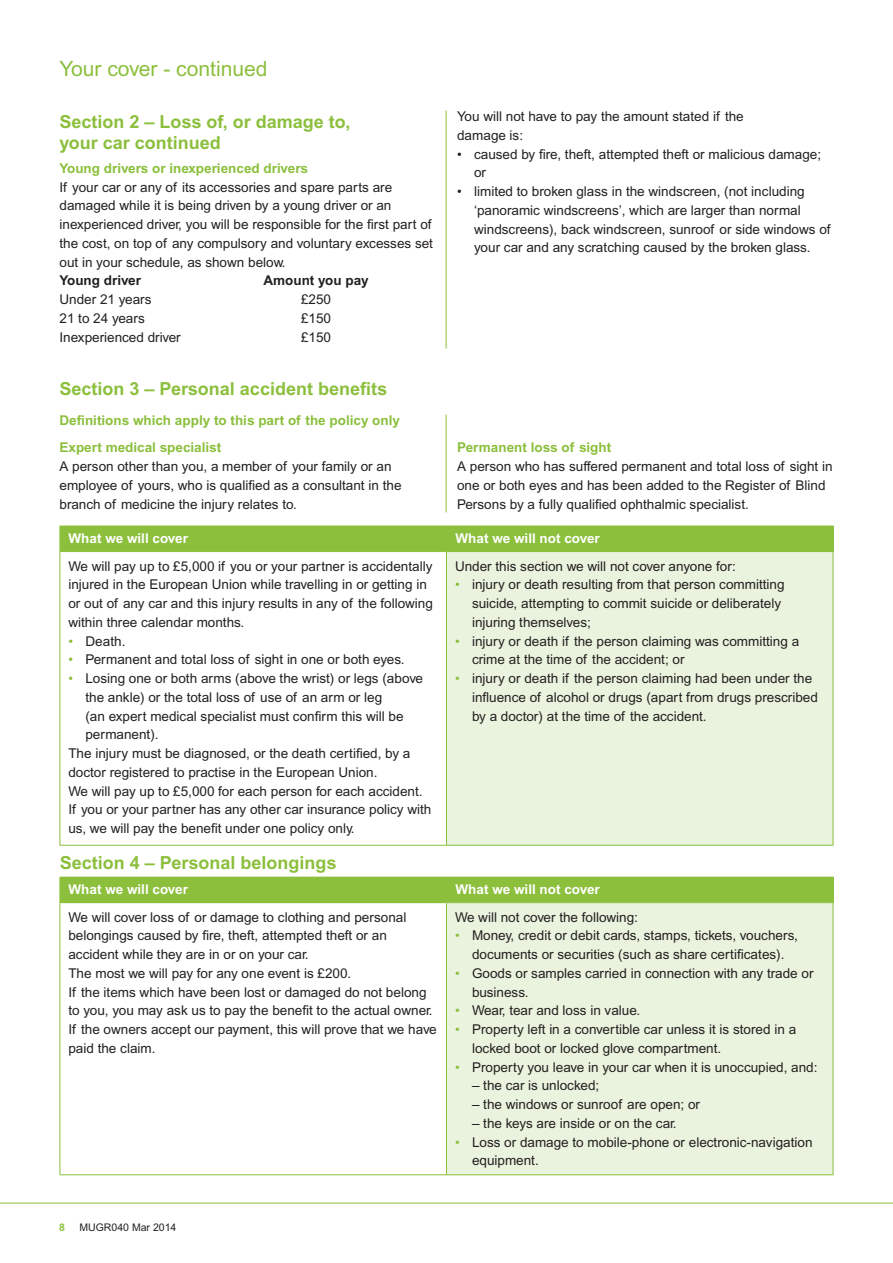
<style>
.page{position:relative;width:893px;height:1263px;background:#fff}
.page>*{position:absolute;margin:0;border:0;box-sizing:border-box;transform-origin:0 0}
.t1{font:21px "Arial SFMT";color:#8bbf3c}
.t2{font:700 18px/21px "Arial SFMT";color:#8bbf3c}
.t3{font:13.5px/18.8px "Arial SFMT";color:#231f20}
.t4{font:700 13.5px/27.3px "Arial SFMT";color:#8bbf3c}
.t5{font:700 13.5px "Arial SFMT";color:#fff}
.t6{font:700 13.5px "Arial SFMT";color:#231f20}
.t7{font:10.5px "Arial SFMT";color:#231f20}
.t8{font:700 10.5px "Arial SFMT";color:#8bbf3c}
.s1{color:#8bbf3c}
</style>
<div class="page">
<hr style="left:0;top:1203px;width:893px;height:1px;background:#8bbf3c">
<svg style="left:60px;top:876px;width:773px;height:28px"></svg>
<div style="left:60px;top:877px;width:773px;height:26px;background:#8bbf3c"></div>
<div style="left:446px;top:903px;width:387px;height:272px;background:#eaf3de"></div>
<svg style="left:833px;top:877px;width:1px;height:25px"></svg>
<hr style="left:60px;top:903px;width:1px;height:271px;background:#8bbf3c">
<hr style="left:60px;top:1174px;width:386px;height:1px;background:#8bbf3c">
<hr style="left:446px;top:903px;width:1px;height:271px;background:#8bbf3c">
<hr style="left:833px;top:903px;width:1px;height:271px;background:#8bbf3c">
<hr style="left:446px;top:1174px;width:387px;height:1px;background:#8bbf3c">
<div style="left:60px;top:526px;width:773px;height:25px;background:#8bbf3c"></div>
<div style="left:446px;top:551px;width:387px;height:294px;background:#eaf3de"></div>
<svg style="left:833px;top:526px;width:1px;height:25px"></svg>
<hr style="left:60px;top:552px;width:1px;height:293px;background:#8bbf3c">
<hr style="left:60px;top:551px;width:386px;height:1px;background:#8bbf3c">
<hr style="left:60px;top:845px;width:386px;height:1px;background:#8bbf3c">
<hr style="left:446px;top:552px;width:1px;height:293px;background:#8bbf3c">
<hr style="left:833px;top:552px;width:1px;height:293px;background:#8bbf3c">
<hr style="left:446px;top:551px;width:387px;height:1px;background:#8bbf3c">
<hr style="left:446px;top:845px;width:387px;height:1px;background:#8bbf3c">
<hr style="left:446px;top:111px;width:1px;height:238px;background:#8bbf3c">
<hr style="left:446px;top:415px;width:1px;height:97px;background:#8bbf3c">
<h1 class="t1" style="left:60px;top:56px;width:209px">Your cover - continued</h1>
<h2 class="t2" style="left:60px;top:111px;width:292px">Section 2 – Loss of, or damage to, your car continued</h2>
<p class="t4" style="left:60px;top:154px;width:250px">Young drivers or inexperienced drivers</p>
<p class="t3" style="left:60px;top:177px;width:375px">If your car or any of its accessories and spare parts are damaged while it is being driven by a young driver or an inexperienced driver, you will be responsible for the first part of the cost, on top of any compulsory and voluntary excesses set out in your schedule, as shown below.</p>
<p class="t6" style="left:60px;top:273px;width:83px">Young driver</p>
<p class="t6" style="left:263px;top:273px;width:107px">Amount you pay</p>
<p class="t3" style="left:60px;top:290px;width:94px">Under 21 years</p>
<p class="t3" style="left:301px;top:290px;width:32px">£250</p>
<p class="t3" style="left:60px;top:309px;width:87px">21 to 24 years</p>
<p class="t3" style="left:301px;top:309px;width:32px">£150</p>
<p class="t3" style="left:60px;top:327px;width:123px">Inexperienced driver</p>
<p class="t3" style="left:301px;top:327px;width:32px">£150</p>
<h2 class="t2" style="left:60px;top:378px;width:329px">Section 3 – Personal accident benefits</h2>
<p class="t4" style="left:60px;top:407px;width:342px">Definitions which apply to this part of the policy only<br>Expert medical specialist</p>
<p class="t3" style="left:60px;top:457px;width:343px">A person other than you, a member of your family or an employee of yours, who is qualified as a consultant in the branch of medicine the injury relates to.</p>
<p class="t3" style="left:457px;top:107px;width:288px">You will not have to pay the amount stated if the damage is:</p>
<p class="t3" style="left:474px;top:144px;width:348px;text-indent:-17px">• caused by fire, theft, attempted theft or malicious damage; or</p>
<p class="t3" style="left:474px;top:182px;width:358px;text-indent:-17px">• limited to broken glass in the windscreen, (not including ‘panoramic windscreens’, which are larger than normal windscreens), back windscreen, sunroof or side windows of your car and any scratching caused by the broken glass.</p>
<p class="t4" style="left:457px;top:434px;width:156px">Permanent loss of sight</p>
<p class="t3" style="left:457px;top:457px;width:377px">A person who has suffered permanent and total loss of sight in one or both eyes and has been added to the Register of Blind<br>Persons by a fully qualified ophthalmic specialist.</p>
<p class="t5" style="left:68px;top:530px;width:121px">What we will cover</p>
<p class="t5" style="left:455px;top:530px;width:146px">What we will not cover</p>
<p class="t3" style="left:68px;top:556px;width:366px">We will pay up to £5,000 if you or your partner is accidentally injured in the European Union while travelling in or getting in or out of any car and this injury results in any of the following within three calendar months.</p>
<p class="t3" style="left:68px;top:631px;width:59px"><span class="s1">•</span> Death.</p>
<p class="t3" style="left:68px;top:650px;width:338px"><span class="s1">•</span> Permanent and total loss of sight in one or both eyes.</p>
<p class="t3" style="left:68px;top:669px;width:356px"><span class="s1">•</span> Losing one or both arms (above the wrist) or legs (above</p>
<p class="t3" style="left:85px;top:688px;width:298px">the ankle) or the total loss of use of an arm or leg</p>
<p class="t3" style="left:85px;top:706px;width:320px">(an expert medical specialist must confirm this will be</p>
<p class="t3" style="left:85px;top:725px;width:75px">permanent).</p>
<p class="t3" style="left:68px;top:744px;width:344px">The injury must be diagnosed, or the death certified, by a</p>
<p class="t3" style="left:68px;top:763px;width:311px">doctor registered to practise in the European Union.</p>
<p class="t3" style="left:68px;top:781px;width:356px">We will pay up to £5,000 for each person for each accident.</p>
<p class="t3" style="left:68px;top:800px;width:365px">If you or your partner has any other car insurance policy with</p>
<p class="t3" style="left:68px;top:819px;width:288px">us, we will pay the benefit under one policy only.</p>
<p class="t3" style="left:455px;top:556px;width:282px">Under this section we will not cover anyone for:</p>
<p class="t3" style="left:472px;top:575px;width:314px;text-indent:-17px"><span class="s1">•</span> injury or death resulting from that person committing suicide, attempting to commit suicide or deliberately injuring themselves;</p>
<p class="t3" style="left:472px;top:631px;width:329px;text-indent:-17px"><span class="s1">•</span> injury or death if the person claiming was committing a crime at the time of the accident; or</p>
<p class="t3" style="left:472px;top:669px;width:347px;text-indent:-17px"><span class="s1">•</span> injury or death if the person claiming had been under the influence of alcohol or drugs (apart from drugs prescribed by a doctor) at the time of the accident.</p>
<h2 class="t2" style="left:60px;top:852px;width:278px">Section 4 – Personal belongings</h2>
<p class="t5" style="left:68px;top:881px;width:121px">What we will cover</p>
<p class="t5" style="left:455px;top:881px;width:146px">What we will not cover</p>
<p class="t3" style="left:68px;top:907px;width:370px">We will cover loss of or damage to clothing and personal belongings caused by fire, theft, attempted theft or an accident while they are in or on your car.<br>The most we will pay for any one event is £200.<br>If the items which have been lost or damaged do not belong to you, you may ask us to pay the benefit to the actual owner.<br>If the owners accept our payment, this will prove that we have paid the claim.</p>
<p class="t3" style="left:455px;top:907px;width:185px">We will not cover the following:</p>
<p class="t3" style="left:455px;top:926px;width:344px;text-align:center"><span class="s1">•</span> Money, credit or debit cards, stamps, tickets, vouchers, documents or securities (such as share certificates).</p>
<p class="t3" style="left:472px;top:964px;width:343px;text-indent:-17px"><span class="s1">•</span> Goods or samples carried in connection with any trade or business.</p>
<p class="t3" style="left:455px;top:1001px;width:187px"><span class="s1">•</span> Wear, tear and loss in value.</p>
<p class="t3" style="left:472px;top:1020px;width:326px;text-indent:-17px"><span class="s1">•</span> Property left in a convertible car unless it is stored in a locked boot or locked glove compartment.</p>
<p class="t3" style="left:455px;top:1057px;width:364px"><span class="s1">•</span> Property you leave in your car when it is unoccupied, and:</p>
<p class="t3" style="left:472px;top:1076px;width:129px">– the car is unlocked;</p>
<p class="t3" style="left:472px;top:1095px;width:230px">– the windows or sunroof are open; or</p>
<p class="t3" style="left:472px;top:1114px;width:206px">– the keys are inside or on the car.</p>
<p class="t3" style="left:472px;top:1132px;width:342px;text-indent:-17px"><span class="s1">•</span> Loss or damage to mobile-phone or electronic-navigation equipment.</p>
<p class="t8" style="left:59px;top:1221px;width:7px">8</p>
<p class="t7" style="left:79px;top:1221px;width:98px">MUGR040 Mar 2014</p>
</div>
